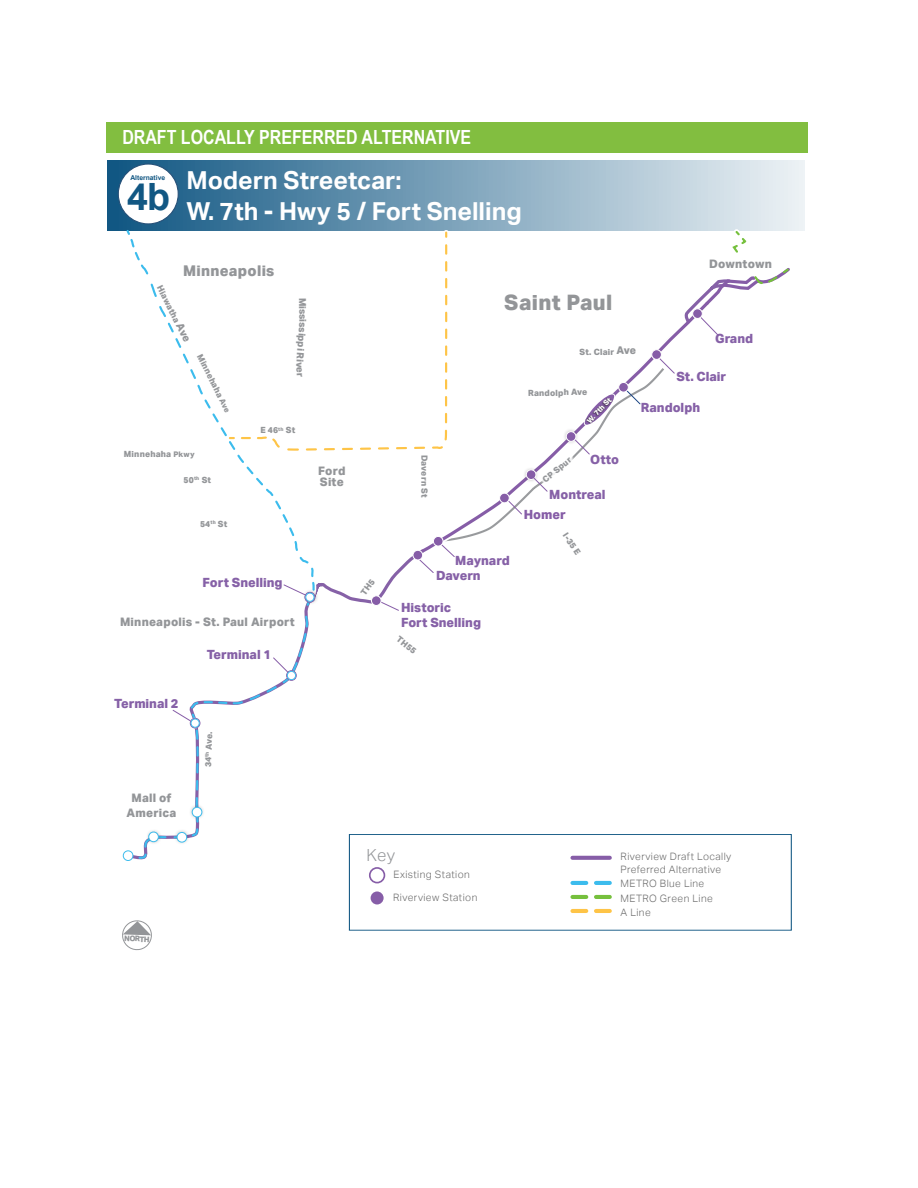
<style>
.page{position:relative;width:918px;height:1188px;background:#fff}
.page>*{position:absolute;margin:0;border:0;box-sizing:border-box;transform-origin:0 0}
.t1{font:700 24.75px/30.8px "AECOM Sans";color:#fff}
.t2{font:800 21.3px "AECOM Sans";letter-spacing:.02em;color:#939598}
.t3{font:700 19.5px "Arial Narrow";color:#fff}
.t4{font:300 16.65px "AECOM Sans";color:#939598}
.t5{font:800 14.85px "AECOM Sans";letter-spacing:.02em;color:#939598}
.t6{font:800 12.75px/15.3px "AECOM Sans";color:#8661a7}
.t7{font:800 12.75px "AECOM Sans";color:#865da7}
.t8{font:800 11.7px/10.8px "AECOM Sans";letter-spacing:.02em;color:#939598}
.t9{font:300 10.2px/14.2px "AECOM Sans";letter-spacing:.04em;color:#686868}
.t10{font:800 9.6px "AECOM Sans";letter-spacing:-.01em;color:#939598}
.t11{font:800 8.55px "AECOM Sans";letter-spacing:.02em;color:#939598}
.t12{font:800 8.4px "AECOM Sans";color:#939598}
.t13{font:800 7.65px "AECOM Sans";color:#939598}
.t14{font:800 7.35px "AECOM Sans";color:#fff}
.t15{font:700 6.75px "Arial";color:#115783}
.s1{font-size:10.5px}
.s2{font-size:7.8px}
.s3{font-size:8.7px}
</style>
<div class="page">
<div style="left:106px;top:122px;width:702px;height:31px;background:#82be40"></div>
<div style="left:107px;top:160px;width:698px;height:71px;background:linear-gradient(to right,#0f5581,#edf2f6)"></div>
<svg style="left:122px;top:920px;width:30px;height:31px"></svg>
<svg style="left:125px;top:228px;width:184px;height:632px"></svg>
<div style="left:145px;top:829px;width:17px;height:16px;background:#231f20;opacity:.75"></div>
<div style="left:189px;top:804px;width:16px;height:16px;background:#231f20;opacity:.75"></div>
<svg style="left:194px;top:816px;width:6px;height:12px"></svg>
<div style="left:173px;top:829px;width:17px;height:16px;background:#231f20;opacity:.75"></div>
<svg style="left:168px;top:834px;width:10px;height:6px"></svg>
<svg style="left:273px;top:631px;width:35px;height:45px"></svg>
<svg style="left:172px;top:700px;width:57px;height:68px"></svg>
<div style="left:286px;top:670px;width:11px;height:11px;border:1px solid #865da7;border-radius:50%"></div>
<div style="left:190px;top:718px;width:10px;height:10px;border:1px solid #865da7;border-radius:50%"></div>
<div style="left:287px;top:671px;width:9px;height:9px;background:#fff;border-radius:50%"></div>
<div style="left:287px;top:671px;width:9px;height:9px;border:1px solid #3cbced;border-radius:50%"></div>
<div style="left:191px;top:719px;width:8px;height:8px;background:#fff;border-radius:50%"></div>
<div style="left:191px;top:719px;width:9px;height:9px;border:1px solid #3cbced;border-radius:50%"></div>
<div style="left:149px;top:832px;width:9px;height:10px;background:#fff;border-radius:50%"></div>
<div style="left:148px;top:832px;width:11px;height:10px;border:1px solid #3cbced;border-radius:50%"></div>
<div style="left:123px;top:851px;width:10px;height:10px;background:#fff;border-radius:50%"></div>
<div style="left:123px;top:850px;width:10px;height:11px;border:1px solid #3cbced;border-radius:50%"></div>
<div style="left:192px;top:807px;width:10px;height:10px;background:#fff;border-radius:50%"></div>
<div style="left:192px;top:807px;width:10px;height:10px;border:1px solid #3cbced;border-radius:50%"></div>
<div style="left:177px;top:832px;width:10px;height:10px;background:#fff;border-radius:50%"></div>
<div style="left:177px;top:832px;width:10px;height:11px;border:1px solid #3cbced;border-radius:50%"></div>
<div style="left:118px;top:164px;width:60px;height:60px;background:#fff;border-radius:50%"></div>
<div style="left:118px;top:163px;width:61px;height:61px;border:1px solid #265078;border-radius:50%"></div>
<div style="left:349px;top:834px;width:443px;height:96px;border:1px solid #115783"></div>
<svg style="left:572px;top:895px;width:38px;height:4px"></svg>
<svg style="left:572px;top:881px;width:38px;height:4px"></svg>
<svg style="left:572px;top:856px;width:38px;height:4px"></svg>
<svg style="left:572px;top:909px;width:38px;height:4px"></svg>
<div style="left:369px;top:867px;width:16px;height:16px;border:2px solid #865da7;border-radius:50%"></div>
<div style="left:370px;top:891px;width:14px;height:14px;background:#865da7;border-radius:50%"></div>
<div style="left:369px;top:890px;width:16px;height:16px;border:2px solid #fff;border-radius:50%"></div>
<svg style="left:156px;top:225px;width:639px;height:386px"></svg>
<p class="t3" style="left:122px;top:122px;width:350px">DRAFT LOCALLY PREFERRED ALTERNATIVE</p>
<p class="t1" style="left:127px;top:165px;width:396px;text-indent:59px">Modern Streetcar:<br><sup>4b</sup> W. 7th - Hwy 5 / Fort Snelling</p>
<p class="t15" style="left:130px;top:173px;width:36px">Alternative</p>
<p class="t5" style="left:183px;top:261px;width:93px">Minneapolis</p>
<p class="t8" style="left:709px;top:258px;width:64px">Downtown</p>
<p class="t11" style="left:164px;top:283px;width:64px;rotate:63deg">Hiawatha <span class="s1">Ave</span></p>
<p class="t11" style="left:204px;top:352px;width:65px;rotate:63deg">Minnehaha <span class="s2">Ave</span></p>
<p class="t11" style="left:124px;top:448px;width:72px">Minnehaha <span class="s2">Pkwy</span></p>
<p class="t11" style="left:184px;top:475px;width:29px">50<sup>th</sup> St</p>
<p class="t11" style="left:200px;top:519px;width:29px">54<sup>th</sup> St</p>
<p class="t10" style="left:309px;top:298px;width:26px;rotate:90deg">Missi</p>
<p class="t10" style="left:309px;top:328px;width:33px;rotate:94deg">spi piR</p>
<p class="t11" style="left:260px;top:425px;width:37px">E 46<sup>th</sup> St</p>
<p class="t8" style="left:318px;top:465px;width:29px">Ford<br>Site</p>
<p class="t6" style="left:203px;top:574px;width:82px">Fort Snelling</p>
<p class="t8" style="left:120px;top:616px;width:176px">Minneapolis - St. Paul Airport</p>
<p class="t6" style="left:114px;top:696px;width:66px">Terminal 2</p>
<p class="t8" style="left:127px;top:791px;width:51px;line-height:14.1px;text-align:center">Mall of<br>America</p>
<p class="t6" style="left:207px;top:646px;width:66px">Terminal 1</p>
<p class="t11" style="left:203px;top:767px;width:38px;rotate:-88deg">34<sup>th</sup> Ave.</p>
<p class="t13" style="left:125px;top:934px;width:27px;rotate:2deg">NORTH</p>
<p class="t2" style="left:504px;top:288px;width:110px">Saint Paul</p>
<p class="t11" style="left:579px;top:347px;width:58px;rotate:-1deg">St. Clair <span class="s1">Ave</span></p>
<p class="t6" style="left:715px;top:331px;width:40px">Grand</p>
<p class="t6" style="left:676px;top:369px;width:51px">St. Clair</p>
<p class="t11" style="left:430px;top:455px;width:44px;rotate:90deg">Davern St</p>
<p class="t6" style="left:455px;top:552px;width:56px">Maynard</p>
<p class="t6" style="left:436px;top:567px;width:46px">Davern</p>
<p class="t6" style="left:401px;top:599px;width:82px">Historic<br>Fort Snelling</p>
<p class="t11" style="left:401px;top:634px;width:24px;rotate:38deg">TH55</p>
<p class="t11" style="left:528px;top:388px;width:61px;rotate:-1deg">Randolph <span class="s3">Ave</span></p>
<p class="t14" style="left:585px;top:419px;width:33px;rotate:-46deg">W. 7th St</p>
<p class="t12" style="left:540px;top:476px;width:36px;rotate:-39deg">CP Spur</p>
<p class="t6" style="left:590px;top:452px;width:30px">Otto</p>
<p class="t6" style="left:549px;top:486px;width:58px">Montreal</p>
<p class="t7" style="left:524px;top:506px;width:43px">Homer</p>
<p class="t11" style="left:570px;top:530px;width:26px;rotate:57deg">I-35 E</p>
<p class="t6" style="left:641px;top:399px;width:61px">Randolph</p>
<p class="t4" style="left:366px;top:846px;width:30px">Key</p>
<p class="t9" style="left:621px;top:851px;width:112px;line-height:12.3px">Riverview Draft Locally<br>Preferred Alternative</p>
<p class="t9" style="left:394px;top:868px;width:78px">Existing Station</p>
<p class="t9" style="left:393px;top:890px;width:86px">Riverview Station</p>
<p class="t9" style="left:621px;top:877px;width:94px">METRO Blue Line<br>METRO Green Line<br>A Line</p>
</div>
